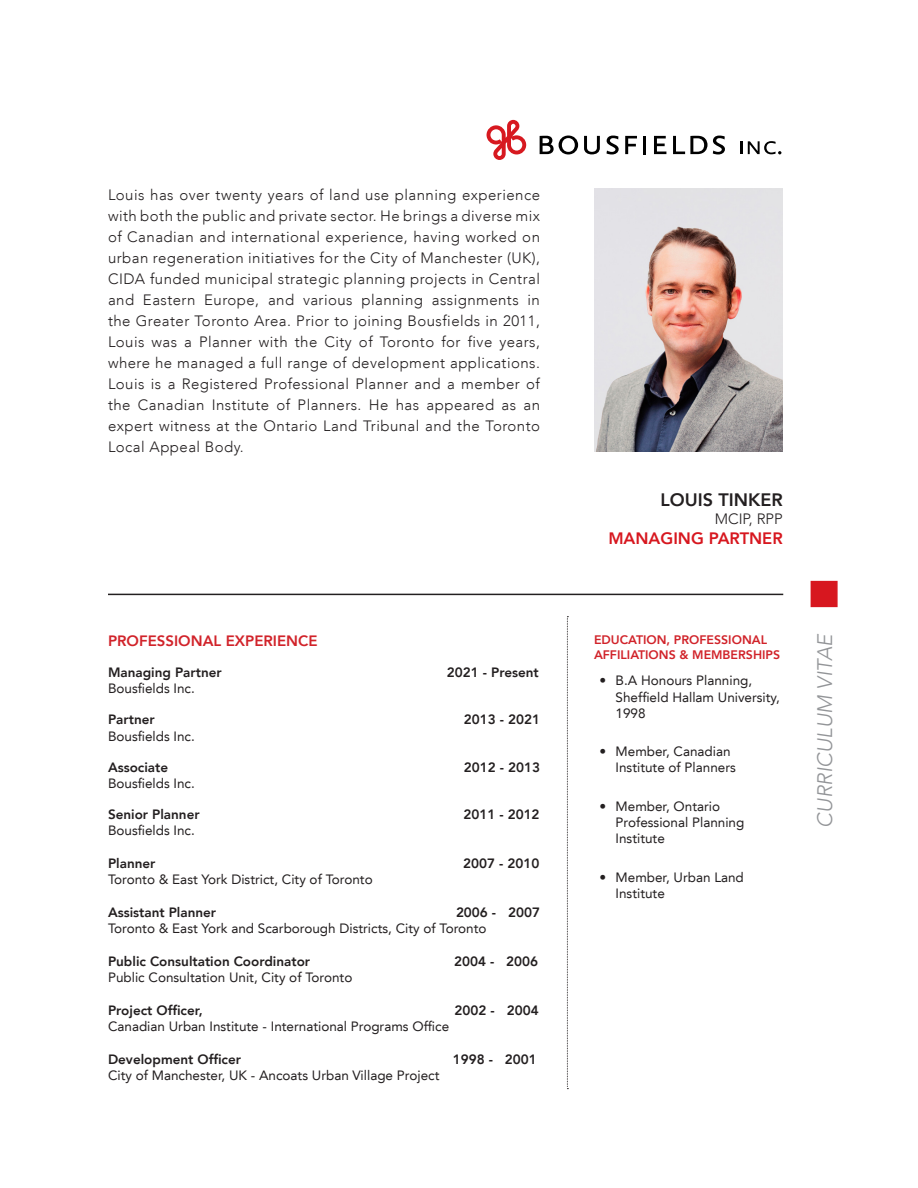
<style>
.page{position:relative;width:918px;height:1188px;background:#fff}
.page>*{position:absolute;margin:0;border:0;box-sizing:border-box;transform-origin:0 0}
.t1{font:italic 300 21px "Avenir LT";color:#939598}
._1_Name_1{font:800 18px "Avenir LT";color:#231f20}
._1_Name_sub{font:800 16.5px "Avenir LT";color:#d7171f}
._1_Block_paragraph{font:300 15px/21px "Avenir LT";letter-spacing:.03em;color:#231f20;text-align:justify}
._2_Red_Heading{font:800 15px "Avenir LT";color:#d1232a}
._1_Name_sub-2{font:300 15px "Avenir LT";color:#231f20}
._1_Experience_2{font:13.5px/16.2px "Avenir LT";color:#231f20}
._1_Experience_1{font:800 13.5px "Avenir LT";color:#231f20}
._1_Experience_1-2{font:13.5px "Avenir LT";color:#231f20}
._2_Red_Heading_small{font:800 12.3px/14.9px "Avenir LT";color:#d1232a}
</style>
<div class="page">
<div style="left:811px;top:581px;width:27px;height:26px;background:#d7171f"></div>
<svg style="left:540px;top:136px;width:38px;height:18px"></svg>
<svg style="left:584px;top:136px;width:16px;height:18px"></svg>
<svg style="left:606px;top:136px;width:13px;height:18px"></svg>
<svg style="left:625px;top:136px;width:12px;height:18px"></svg>
<hr style="left:643px;top:136px;width:3px;height:18px;background:#000">
<svg style="left:654px;top:136px;width:12px;height:18px"></svg>
<svg style="left:673px;top:136px;width:52px;height:18px"></svg>
<svg style="left:740px;top:141px;width:2px;height:13px"></svg>
<svg style="left:748px;top:141px;width:33px;height:13px"></svg>
<svg style="left:487px;top:120px;width:39px;height:40px"></svg>
<img style="left:594px;top:189px;width:189px;height:262px">
<hr style="left:108px;top:594px;width:675px;height:1px;background:#231f20">
<svg style="left:567px;top:616px;width:1px;height:473px"></svg>
<p class="_1_Block_paragraph" style="left:108px;top:184px;width:434px">Louis has over twenty years of land use planning experience with both the public and private sector. He brings a diverse mix of Canadian and international experience, having worked on urban regeneration initiatives for the City of Manchester (UK), CIDA funded municipal strategic planning projects in Central and Eastern Europe, and various planning assignments in the Greater Toronto Area. Prior to joining Bousfields in 2011, Louis was a Planner with the City of Toronto for five years, where he managed a full range of development applications.<br>Louis is a Registered Professional Planner and a member of the Canadian Institute of Planners. He has appeared as an expert witness at the Ontario Land Tribunal and the Toronto Local Appeal Body.</p>
<p class="_2_Red_Heading" style="left:108px;top:632px;width:211px">PROFESSIONAL EXPERIENCE</p>
<p class="_1_Experience_1" style="left:108px;top:664px;width:115px">Managing Partner</p>
<p class="_1_Experience_1" style="left:447px;top:664px;width:93px">2021 - Present</p>
<p class="_1_Experience_1-2" style="left:108px;top:681px;width:88px">Bousfields Inc.</p>
<p class="_1_Experience_1" style="left:108px;top:712px;width:48px">Partner</p>
<p class="_1_Experience_1" style="left:464px;top:712px;width:78px">2013 - 2021</p>
<p class="_1_Experience_1-2" style="left:108px;top:728px;width:88px">Bousfields Inc.</p>
<p class="_1_Experience_1" style="left:108px;top:759px;width:62px">Associate</p>
<p class="_1_Experience_1" style="left:464px;top:759px;width:78px">2012 - 2013</p>
<p class="_1_Experience_1-2" style="left:108px;top:776px;width:88px">Bousfields Inc.</p>
<p class="_1_Experience_1" style="left:108px;top:807px;width:93px">Senior Planner</p>
<p class="_1_Experience_1" style="left:463px;top:807px;width:78px">2011 - 2012</p>
<p class="_1_Experience_2" style="left:108px;top:823px;width:88px">Bousfields Inc.</p>
<p class="_1_Experience_1" style="left:108px;top:855px;width:49px">Planner</p>
<p class="_1_Experience_1" style="left:463px;top:855px;width:78px">2007 - 2010</p>
<p class="_1_Experience_2" style="left:108px;top:872px;width:266px">Toronto &amp; East York District, City of Toronto</p>
<p class="_1_Experience_1" style="left:108px;top:904px;width:110px">Assistant Planner</p>
<p class="_1_Experience_1" style="left:456px;top:904px;width:86px">2006 - 2007</p>
<p class="_1_Experience_2" style="left:108px;top:921px;width:380px">Toronto &amp; East York and Scarborough Districts, City of Toronto</p>
<p class="_1_Experience_1" style="left:108px;top:953px;width:204px">Public Consultation Coordinator</p>
<p class="_1_Experience_1" style="left:454px;top:953px;width:86px">2004 - 2006</p>
<p class="_1_Experience_2" style="left:108px;top:969px;width:246px">Public Consultation Unit, City of Toronto</p>
<p class="_1_Experience_1" style="left:108px;top:1002px;width:96px">Project Officer,</p>
<p class="_1_Experience_1" style="left:455px;top:1002px;width:86px">2002 - 2004</p>
<p class="_1_Experience_2" style="left:108px;top:1018px;width:343px">Canadian Urban Institute - International Programs Office</p>
<p class="_1_Experience_1" style="left:108px;top:1051px;width:135px">Development Officer</p>
<p class="_1_Experience_1" style="left:453px;top:1051px;width:86px">1998 - 2001</p>
<p class="_1_Experience_2" style="left:108px;top:1067px;width:333px">City of Manchester, UK - Ancoats Urban Village Project</p>
<p class="_1_Name_1" style="left:660px;top:489px;width:124px">LOUIS TINKER</p>
<p class="_1_Name_sub-2" style="left:715px;top:510px;width:70px">MCIP, RPP</p>
<p class="_1_Name_sub" style="left:608px;top:528px;width:176px">MANAGING PARTNER</p>
<p class="_2_Red_Heading_small" style="left:594px;top:632px;width:188px">EDUCATION, PROFESSIONAL<br>AFFILIATIONS &amp; MEMBERSHIPS</p>
<p class="_1_Experience_2" style="left:616px;top:673px;width:166px;text-indent:-16px">• B.A Honours Planning,<br>Sheffield Hallam University,<br>1998</p>
<p class="_1_Experience_2" style="left:616px;top:744px;width:122px;text-indent:-16px">• Member, Canadian<br>Institute of Planners</p>
<p class="_1_Experience_2" style="left:616px;top:798px;width:130px;text-indent:-16px">• Member, Ontario<br>Professional Planning<br>Institute</p>
<p class="_1_Experience_2" style="left:616px;top:869px;width:130px;text-indent:-16px">• Member, Urban Land<br>Institute</p>
<h1 class="t1" style="left:812px;top:828px;width:195px;rotate:-90deg">CURRICULUM VITAE</h1>
</div>
